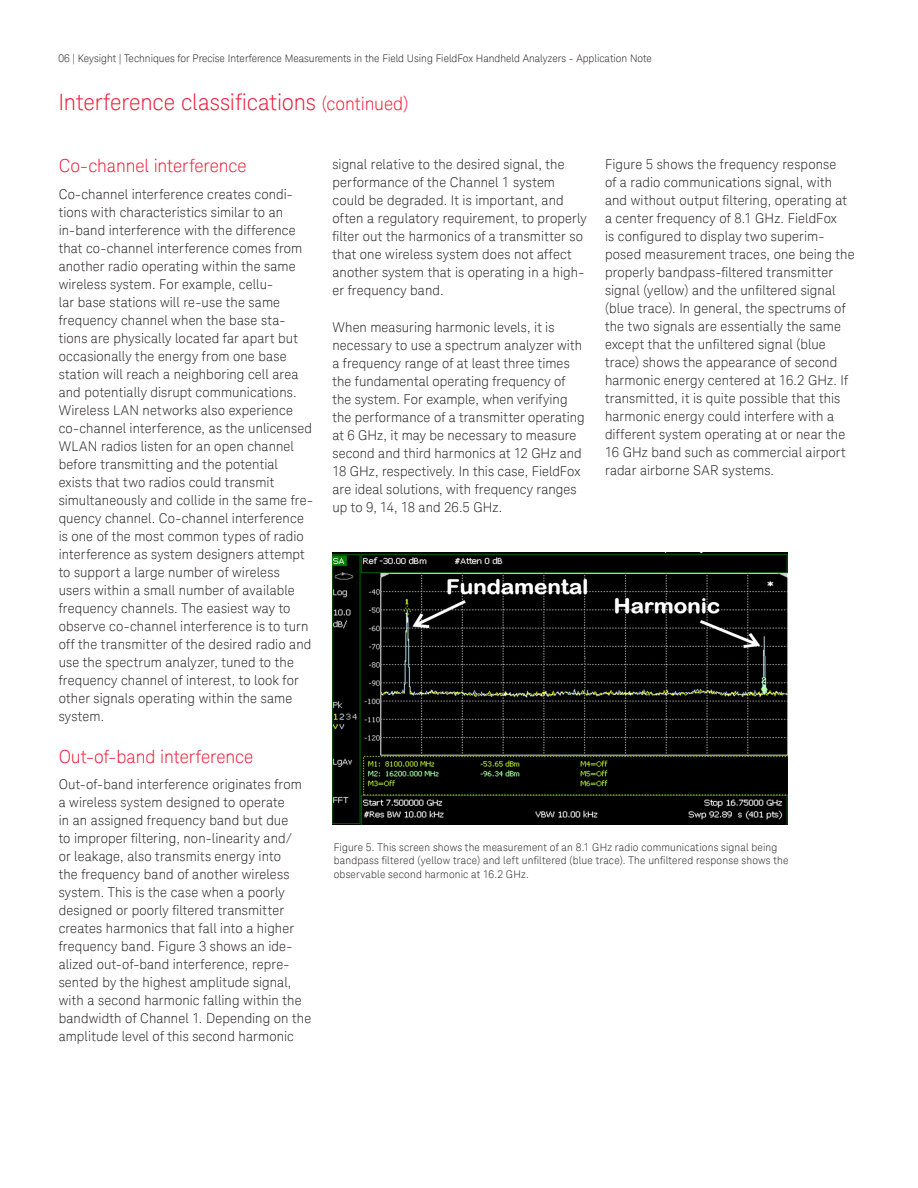
<style>
.page{position:relative;width:918px;height:1188px;background:#fff}
.page>*{position:absolute;margin:0;border:0;box-sizing:border-box;transform-origin:0 0}
.K_Heading_1{font:300 22.5px "Keysight Sans";letter-spacing:-.005em;color:#ed1a36}
.K_Heading_2{font:300 18px "Keysight Sans";letter-spacing:-.005em;color:#ed1a36}
.K_Body_Text{font:300 13.5px/18px "Keysight Sans";letter-spacing:.01em;color:#231f20}
.K_Captions{font:300 10.5px/13.5px "Keysight Sans";letter-spacing:.015em;color:#231f20}
.s1{font-size:18px}
</style>
<div class="page">
<img style="left:333px;top:553px;width:454px;height:272px">
<p class="K_Captions" style="left:59px;top:51px;width:595px">06 | Keysight | Techniques for Precise Interference Measurements in the Field Using FieldFox Handheld Analyzers - Application Note</p>
<p class="K_Heading_1" style="left:59px;top:89px;width:351px">Interference classifications <span class="s1">(continued)</span></p>
<p class="K_Heading_2" style="left:59px;top:155px;width:190px">Co-channel interference</p>
<p class="K_Body_Text" style="left:59px;top:185px;width:256px">Co-channel interference creates condi&shy;tions with characteristics similar to an in-band interference with the difference that co-channel interference comes from another radio operating within the same wireless system. For example, cellu-<br>lar base stations will re-use the same frequency channel when the base sta&shy;tions are physically located far apart but occasionally the energy from one base station will reach a neighboring cell area and potentially disrupt communications.<br>Wireless LAN networks also experience co-channel interference, as the unlicensed WLAN radios listen for an open channel before transmitting and the potential exists that two radios could transmit simultaneously and collide in the same fre&shy;quency channel. Co-channel interference is one of the most common types of radio interference as system designers attempt to support a large number of wireless users within a small number of available frequency channels. The easiest way to observe co-channel interference is to turn off the transmitter of the desired radio and use the spectrum analyzer, tuned to the frequency channel of interest, to look for other signals operating within the same system.</p>
<p class="K_Heading_2" style="left:59px;top:746px;width:196px">Out-of-band interference</p>
<p class="K_Body_Text" style="left:59px;top:776px;width:254px">Out-of-band interference originates from a wireless system designed to operate<br>in an assigned frequency band but due<br>to improper filtering, non-linearity and/<br>or leakage, also transmits energy into<br>the frequency band of another wireless system. This is the case when a poorly designed or poorly filtered transmitter creates harmonics that fall into a higher frequency band. Figure 3 shows an ide&shy;alized out-of-band interference, repre&shy;sented by the highest amplitude signal, with a second harmonic falling within the bandwidth of Channel 1. Depending on the amplitude level of this second harmonic</p>
<p class="K_Body_Text" style="left:333px;top:155px;width:256px">signal relative to the desired signal, the performance of the Channel 1 system could be degraded. It is important, and often a regulatory requirement, to properly filter out the harmonics of a transmitter so that one wireless system does not affect another system that is operating in a high&shy;er frequency band.</p>
<p class="K_Body_Text" style="left:333px;top:319px;width:254px">When measuring harmonic levels, it is necessary to use a spectrum analyzer with a frequency range of at least three times the fundamental operating frequency of the system. For example, when verifying the performance of a transmitter operating at 6 GHz, it may be necessary to measure second and third harmonics at 12 GHz and 18 GHz, respectively. In this case, FieldFox are ideal solutions, with frequency ranges up to 9, 14, 18 and 26.5 GHz.</p>
<p class="K_Body_Text" style="left:605px;top:155px;width:251px">Figure 5 shows the frequency response<br>of a radio communications signal, with and without output filtering, operating at a center frequency of 8.1 GHz. FieldFox<br>is configured to display two superim&shy;posed measurement traces, one being the properly bandpass-filtered transmitter signal (yellow) and the unfiltered signal (blue trace). In general, the spectrums of the two signals are essentially the same except that the unfiltered signal (blue trace) shows the appearance of second harmonic energy centered at 16.2 GHz. If transmitted, it is quite possible that this harmonic energy could interfere with a different system operating at or near the 16 GHz band such as commercial airport radar airborne SAR systems.</p>
<p class="K_Captions" style="left:334px;top:840px;width:456px">Figure 5. This screen shows the measurement of an 8.1 GHz radio communications signal being bandpass filtered (yellow trace) and left unfiltered (blue trace). The unfiltered response shows the observable second harmonic at 16.2 GHz.</p>
</div>
